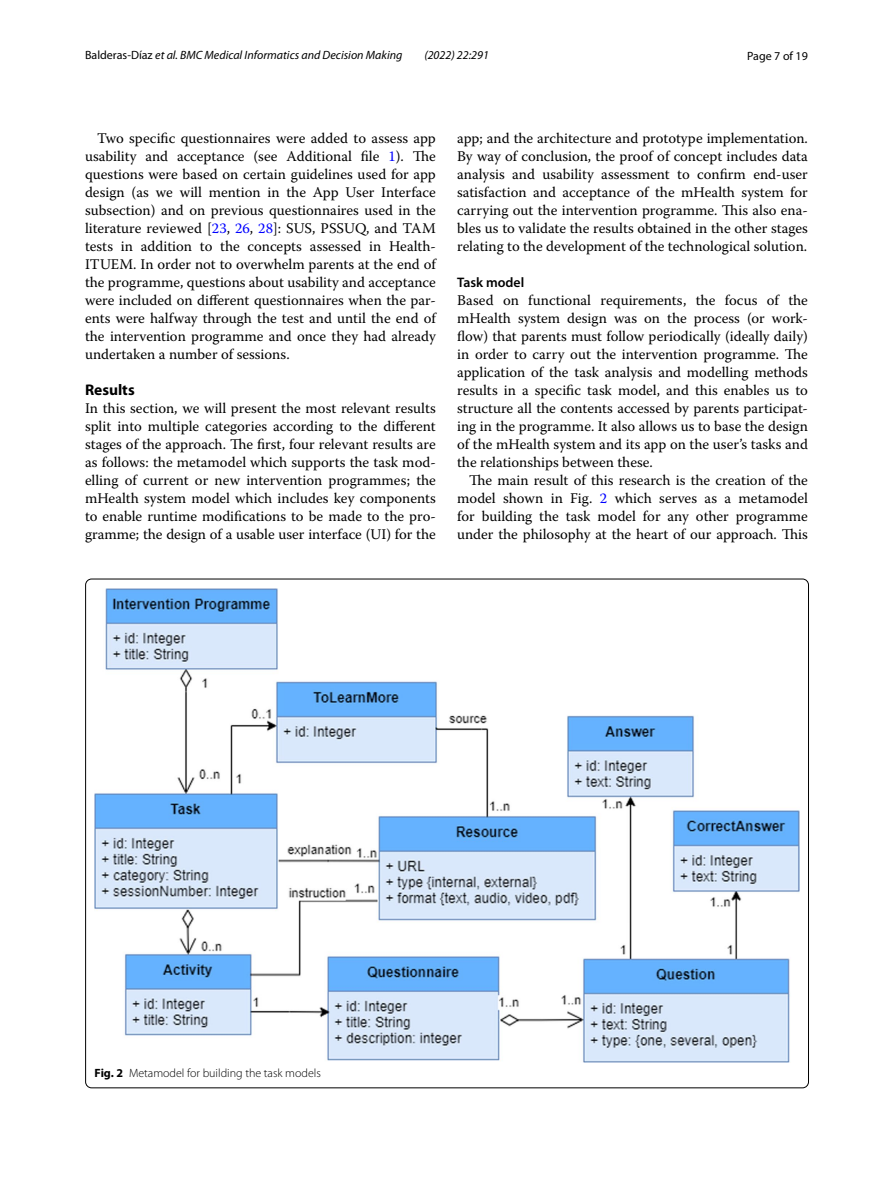
<style>
.page{position:relative;width:893px;height:1187px;background:#fff}
.page>*{position:absolute;margin:0;border:0;box-sizing:border-box;transform-origin:0 0}
.t1{font:700 15.45px "Myriad Pro";color:#000}
.t2{font:14.7px/18px "Warnock Pro";color:#000;text-align:justify}
.t3{font:600 13.8px "Myriad Pro";color:#000}
.t4{font:italic 12px "Myriad Pro";color:#000}
.t5{font:300 12px "Myriad Pro";color:#000}
.t6{font:12px "Myriad Pro";color:#000}
.s1{font-style:normal}
.s2{color:#00f}
.s3{font-weight:700}
</style>
<div class="page">
<img style="left:94px;top:588px;width:706px;height:474px">
<p class="t4" style="left:85px;top:48px;width:319px"><span class="s1">Balderas‑Díaz</span> et al. BMC Medical Informatics and Decision Making</p>
<p class="t4" style="left:424px;top:48px;width:66px">(2022) 22:291</p>
<p class="t6" style="left:747px;top:48px;width:62px">Page 7 of 19</p>
<p class="t2" style="left:85px;top:128px;width:352px;text-indent:12px">Two specific questionnaires were added to assess app usability and acceptance (see Additional file <span class="s2">1</span>). The questions were based on certain guidelines used for app design (as we will mention in the App User Interface subsection) and on previous questionnaires used in the literature reviewed [<span class="s2">23</span>, <span class="s2">26</span>, <span class="s2">28</span>]: SUS, PSSUQ, and TAM tests in addition to the concepts assessed in Health-ITUEM. In order not to overwhelm parents at the end of the programme, questions about usability and acceptance were included on different questionnaires when the par&shy;ents were halfway through the test and until the end of the intervention programme and once they had already undertaken a number of sessions.</p>
<p class="t1" style="left:85px;top:379px;width:51px">Results</p>
<p class="t2" style="left:85px;top:398px;width:352px">In this section, we will present the most relevant results split into multiple categories according to the different stages of the approach. The first, four relevant results are as follows: the metamodel which supports the task mod&shy;elling of current or new intervention programmes; the mHealth system model which includes key components to enable runtime modifications to be made to the pro&shy;gramme; the design of a usable user interface (UI) for the</p>
<p class="t2" style="left:457px;top:128px;width:352px">app; and the architecture and prototype implementation.<br>By way of conclusion, the proof of concept includes data analysis and usability assessment to confirm end-user satisfaction and acceptance of the mHealth system for carrying out the intervention programme. This also ena&shy;bles us to validate the results obtained in the other stages relating to the development of the technological solution.</p>
<p class="t3" style="left:457px;top:273px;width:69px">Task model</p>
<p class="t2" style="left:457px;top:290px;width:352px">Based on functional requirements, the focus of the mHealth system design was on the process (or work&shy;flow) that parents must follow periodically (ideally daily) in order to carry out the intervention programme. The application of the task analysis and modelling methods results in a specific task model, and this enables us to structure all the contents accessed by parents participat&shy;ing in the programme. It also allows us to base the design of the mHealth system and its app on the user’s tasks and the relationships between these.</p>
<p class="t2" style="left:457px;top:470px;width:352px;text-indent:12px">The main result of this research is the creation of the model shown in Fig. <span class="s2">2</span> which serves as a metamodel for building the task model for any other programme under the philosophy at the heart of our approach. This</p>
<p class="t5" style="left:95px;top:1066px;width:228px"><span class="s3">Fig. 2</span> Metamodel for building the task models</p>
</div>
